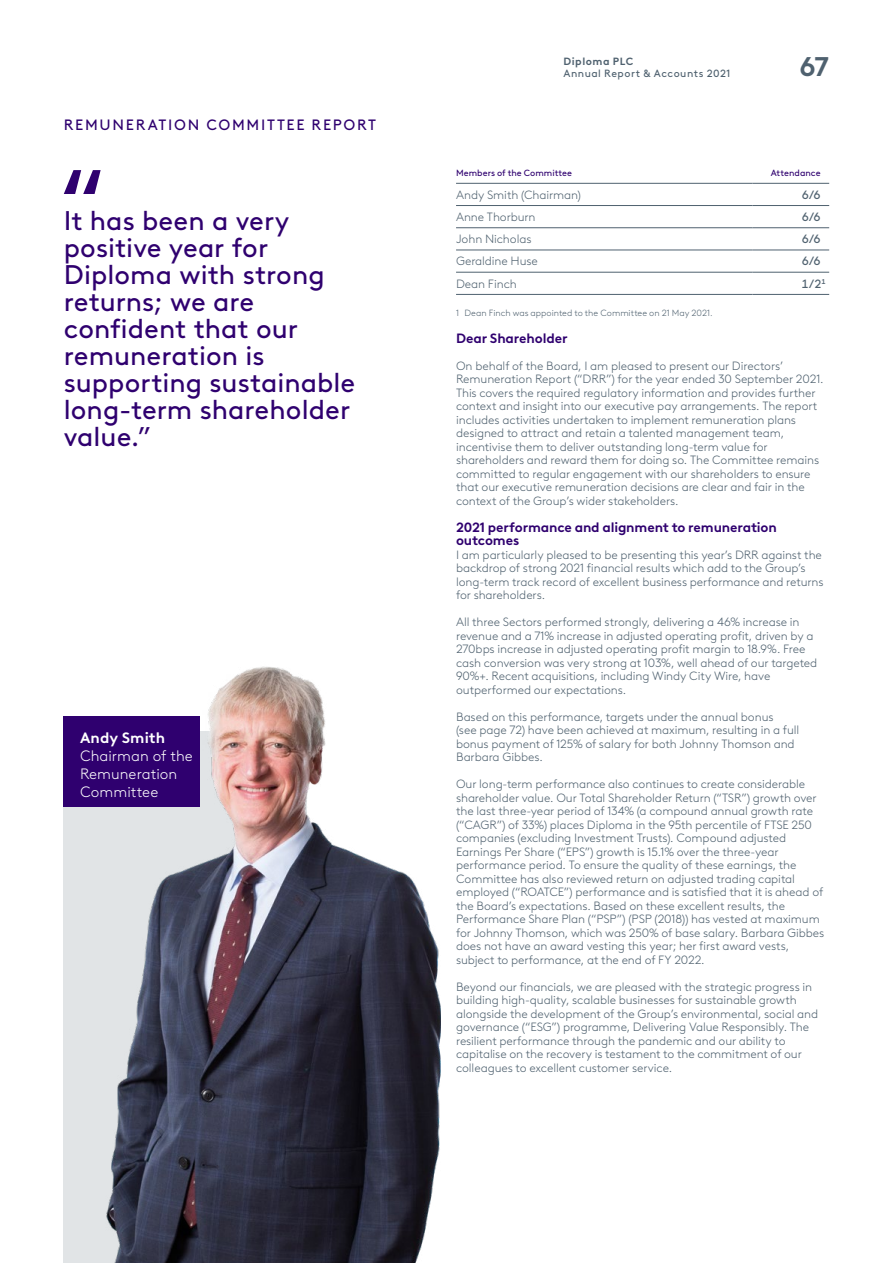
<style>
.page{position:relative;width:893px;height:1263px;background:#fff}
.page>*{position:absolute;margin:0;border:0;box-sizing:border-box;transform-origin:0 0}
.OutQuoteLevel1{font:27px/27px "Brown LL";letter-spacing:.005em;color:#2f006f}
.t1{font:700 27px "Brown LL";color:#4f616f}
.GovernanceImageTitle{font:300 15px/18px "Brown LL";letter-spacing:.005em;color:#fff}
.MainheadLevel1{font:15px "Brown LL";letter-spacing:.115em;color:#2f006f}
.GovernanceImageName{font:700 15px "Brown LL";letter-spacing:.005em;color:#fff}
.SubheadLevel1{font:700 13.5px/13.5px "Brown LL";letter-spacing:-.01em;color:#2f006f}
.BodyText{font:300 12px/13.5px "Brown LL";letter-spacing:-.01em;color:#4f616f}
.TableText{font:300 12px "Brown LL";letter-spacing:-.005em;color:#4f616f}
.GovernanceAttendance{font:12px "Brown LL";color:#4f616f}
.t2{font:10.5px "Brown LL";letter-spacing:.05em;color:#4f616f}
.t3{font:700 10.5px "Brown LL";letter-spacing:.05em;color:#4f616f}
.BodyTextNotesIndent{font:300 9px "Brown LL";letter-spacing:.005em;color:#4f616f}
.TableHead{font:9px "Brown LL";letter-spacing:.005em;color:#2f006f}
.TableHeadFigures{font:9px "Brown LL";letter-spacing:.005em;color:#2f006f}
</style>
<div class="page">
<div style="left:64px;top:731px;width:243px;height:532px;background:#e1e4e6"></div>
<div style="left:64px;top:716px;width:136px;height:91px;background:#2f006f"></div>
<img style="left:106px;top:666px;width:335px;height:597px">
<svg style="left:64px;top:170px;width:37px;height:24px"></svg>
<hr style="left:456px;top:183px;width:297px;height:1px;background:#4f616f">
<hr style="left:753px;top:183px;width:76px;height:1px;background:#4f616f">
<hr style="left:456px;top:205px;width:297px;height:1px;background:#4f616f">
<hr style="left:753px;top:205px;width:76px;height:1px;background:#4f616f">
<hr style="left:456px;top:227px;width:297px;height:1px;background:#4f616f">
<hr style="left:753px;top:227px;width:76px;height:1px;background:#4f616f">
<hr style="left:456px;top:250px;width:297px;height:1px;background:#4f616f">
<hr style="left:753px;top:250px;width:76px;height:1px;background:#4f616f">
<hr style="left:456px;top:272px;width:297px;height:1px;background:#4f616f">
<hr style="left:753px;top:272px;width:76px;height:1px;background:#4f616f">
<hr style="left:456px;top:294px;width:297px;height:1px;background:#4f616f">
<hr style="left:753px;top:294px;width:76px;height:1px;background:#4f616f">
<h1 class="MainheadLevel1" style="left:64px;top:113px;width:314px">REMUNERATION COMMITTEE REPORT</h1>
<h2 class="OutQuoteLevel1" style="left:64px;top:205px;width:293px">It has been a very positive year for<br>Diploma with strong returns; we are confident that our remuneration is supporting sustainable long-term shareholder value.”</h2>
<p class="GovernanceImageName" style="left:80px;top:726px;width:87px">Andy Smith</p>
<p class="GovernanceImageTitle" style="left:80px;top:746px;width:114px">Chairman of the<br>Remuneration<br>Committee</p>
<p class="t3" style="left:563px;top:53px;width:71px">Diploma PLC</p>
<p class="t2" style="left:563px;top:65px;width:168px">Annual Report &amp; Accounts 2021</p>
<h1 class="t1" style="left:800px;top:46px;width:31px">67</h1>
<p class="TableHead" style="left:456px;top:167px;width:118px">Members of the Committee</p>
<p class="TableHeadFigures" style="left:771px;top:167px;width:51px">Attendance</p>
<p class="TableText" style="left:456px;top:186px;width:127px">Andy Smith (Chairman)</p>
<p class="GovernanceAttendance" style="left:802px;top:185px;width:20px">6/6</p>
<p class="TableText" style="left:456px;top:208px;width:81px">Anne Thorburn</p>
<p class="GovernanceAttendance" style="left:802px;top:208px;width:20px">6/6</p>
<p class="TableText" style="left:456px;top:230px;width:77px">John Nicholas</p>
<p class="GovernanceAttendance" style="left:802px;top:230px;width:20px">6/6</p>
<p class="TableText" style="left:456px;top:253px;width:83px">Geraldine Huse</p>
<p class="GovernanceAttendance" style="left:802px;top:252px;width:20px">6/6</p>
<p class="TableText" style="left:456px;top:275px;width:62px">Dean Finch</p>
<p class="GovernanceAttendance" style="left:802px;top:274px;width:25px">1/2<sup>1</sup></p>
<p class="BodyTextNotesIndent" style="left:456px;top:306px;width:258px">1 Dean Finch was appointed to the Committee on 21 May 2021.</p>
<h3 class="SubheadLevel1" style="left:456px;top:330px;width:113px">Dear Shareholder</h3>
<p class="BodyText" style="left:456px;top:358px;width:369px">On behalf of the Board, I am pleased to present our Directors’ Remuneration Report (“DRR”) for the year ended 30 September 2021.<br>This covers the required regulatory information and provides further context and insight into our executive pay arrangements. The report includes activities undertaken to implement remuneration plans designed to attract and retain a talented management team, incentivise them to deliver outstanding long-term value for shareholders and reward them for doing so. The Committee remains committed to regular engagement with our shareholders to ensure that our executive remuneration decisions are clear and fair in the context of the Group’s wider stakeholders.</p>
<h3 class="SubheadLevel1" style="left:456px;top:519px;width:322px">2021 performance and alignment to remuneration outcomes</h3>
<p class="BodyText" style="left:456px;top:547px;width:369px">I am particularly pleased to be presenting this year’s DRR against the backdrop of strong 2021 financial results which add to the Group’s long-term track record of excellent business performance and returns for shareholders.</p>
<p class="BodyText" style="left:456px;top:615px;width:363px">All three Sectors performed strongly, delivering a 46% increase in revenue and a 71% increase in adjusted operating profit, driven by a 270bps increase in adjusted operating profit margin to 18.9%. Free cash conversion was very strong at 103%, well ahead of our targeted 90%+. Recent acquisitions, including Windy City Wire, have outperformed our expectations.</p>
<p class="BodyText" style="left:456px;top:709px;width:345px">Based on this performance, targets under the annual bonus<br>(see page 72) have been achieved at maximum, resulting in a full bonus payment of 125% of salary for both Johnny Thomson and Barbara Gibbes.</p>
<p class="BodyText" style="left:456px;top:777px;width:370px">Our long-term performance also continues to create considerable shareholder value. Our Total Shareholder Return (“TSR”) growth over the last three-year period of 134% (a compound annual growth rate (“CAGR”) of 33%) places Diploma in the 95th percentile of FTSE 250 companies (excluding Investment Trusts). Compound adjusted Earnings Per Share (“EPS”) growth is 15.1% over the three-year performance period. To ensure the quality of these earnings, the Committee has also reviewed return on adjusted trading capital employed (“ROATCE”) performance and is satisfied that it is ahead of the Board’s expectations. Based on these excellent results, the Performance Share Plan (“PSP”) (PSP (2018)) has vested at maximum for Johnny Thomson, which was 250% of base salary. Barbara Gibbes does not have an award vesting this year; her first award vests, subject to performance, at the end of FY 2022.</p>
<p class="BodyText" style="left:456px;top:979px;width:364px">Beyond our financials, we are pleased with the strategic progress in building high-quality, scalable businesses for sustainable growth alongside the development of the Group’s environmental, social and governance (“ESG”) programme, Delivering Value Responsibly. The resilient performance through the pandemic and our ability to capitalise on the recovery is testament to the commitment of our colleagues to excellent customer service.</p>
</div>
